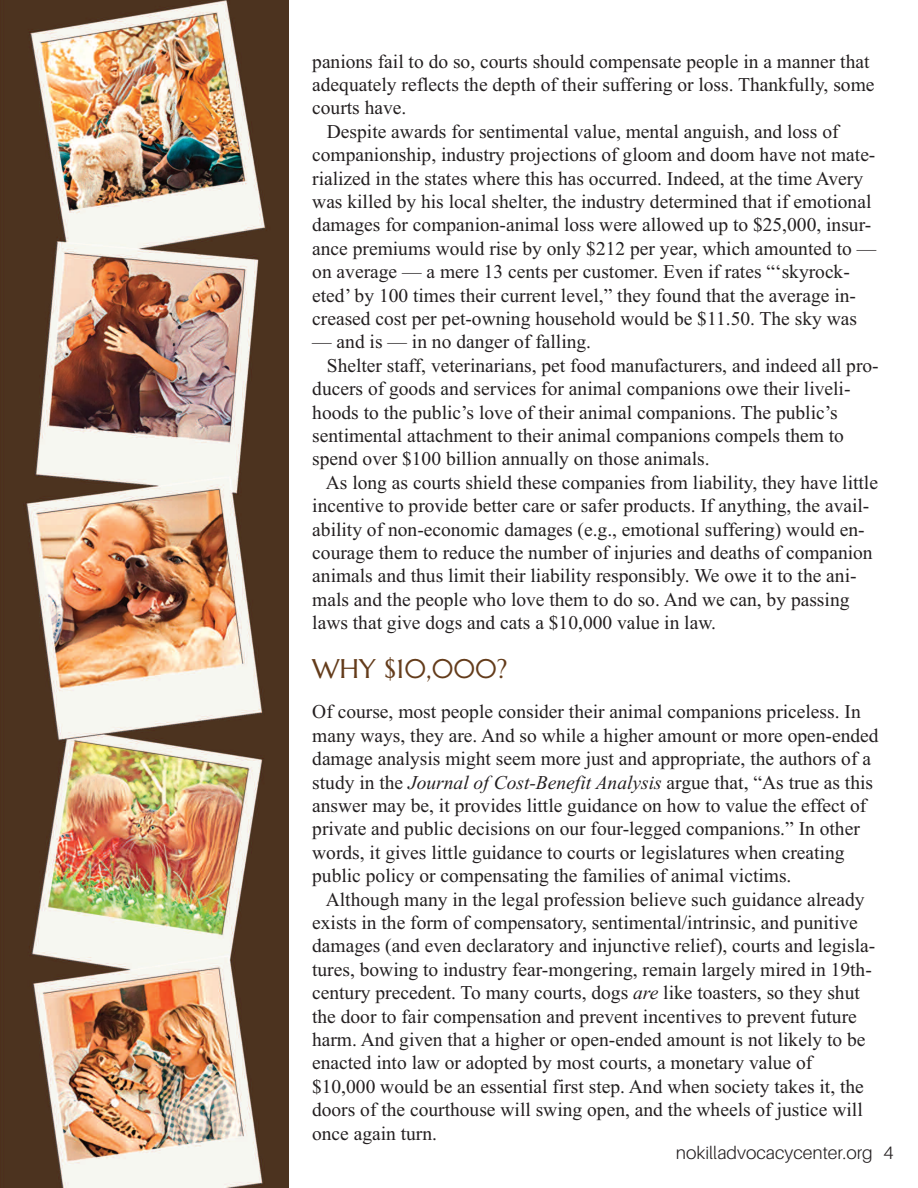
<style>
.page{position:relative;width:918px;height:1188px;background:#fff}
.page>*{position:absolute;margin:0;border:0;box-sizing:border-box;transform-origin:0 0}
.t1{font:27px "Marcellus";color:#643c1b}
.t2{font:19.5px/23.4px "Times New Roman";color:#231f20}
.t3{font:300 18px "Aileron";color:#231f20}
.s1{font-style:italic}
</style>
<div class="page">
<img style="left:0;top:1px;width:289px;height:1186px">
<p class="t2" style="left:312px;top:49px;width:559px">panions fail to do so, courts should compensate people in a manner that</p>
<p class="t2" style="left:312px;top:72px;width:564px">adequately reflects the depth of their suffering or loss. Thankfully, some</p>
<p class="t2" style="left:312px;top:96px;width:96px">courts have.</p>
<p class="t2" style="left:327px;top:119px;width:513px">Despite awards for sentimental value, mental anguish, and loss of</p>
<p class="t2" style="left:312px;top:143px;width:565px">companionship, industry projections of gloom and doom have not mate-</p>
<p class="t2" style="left:312px;top:166px;width:552px">rialized in the states where this has occurred. Indeed, at the time Avery</p>
<p class="t2" style="left:312px;top:189px;width:561px">was killed by his local shelter, the industry determined that if emotional</p>
<p class="t2" style="left:312px;top:213px;width:561px">damages for companion-animal loss were allowed up to $25,000, insur-</p>
<p class="t2" style="left:312px;top:236px;width:566px">ance premiums would rise by only $212 per year, which amounted to —</p>
<p class="t2" style="left:312px;top:260px;width:539px">on average — a mere 13 cents per customer. Even if rates “‘skyrock-</p>
<p class="t2" style="left:312px;top:283px;width:545px">eted’ by 100 times their current level,” they found that the average in-</p>
<p class="t2" style="left:312px;top:306px;width:546px">creased cost per pet-owning household would be $11.50. The sky was</p>
<p class="t2" style="left:312px;top:330px;width:280px">— and is — in no danger of falling.</p>
<p class="t2" style="left:327px;top:353px;width:553px">Shelter staff, veterinarians, pet food manufacturers, and indeed all pro-</p>
<p class="t2" style="left:312px;top:377px;width:540px">ducers of goods and services for animal companions owe their liveli-</p>
<p class="t2" style="left:312px;top:400px;width:527px">hoods to the public’s love of their animal companions. The public’s</p>
<p class="t2" style="left:312px;top:423px;width:533px">sentimental attachment to their animal companions compels them to</p>
<p class="t2" style="left:312px;top:447px;width:399px">spend over $100 billion annually on those animals.</p>
<p class="t2" style="left:326px;top:470px;width:554px">As long as courts shield these companies from liability, they have little</p>
<p class="t2" style="left:312px;top:494px;width:559px">incentive to provide better care or safer products. If anything, the avail-</p>
<p class="t2" style="left:312px;top:517px;width:554px">ability of non-economic damages (e.g., emotional suffering) would en-</p>
<p class="t2" style="left:312px;top:540px;width:562px">courage them to reduce the number of injuries and deaths of companion</p>
<p class="t2" style="left:312px;top:564px;width:546px">animals and thus limit their liability responsibly. We owe it to the ani-</p>
<p class="t2" style="left:312px;top:587px;width:539px">mals and the people who love them to do so. And we can, by passing</p>
<p class="t2" style="left:312px;top:611px;width:405px">laws that give dogs and cats a $10,000 value in law.</p>
<h1 class="t1" style="left:312px;top:653px;width:197px">WHY $10,000?</h1>
<p class="t2" style="left:312px;top:700px;width:568px">Of course, most people consider their animal companions priceless. In many ways, they are. And so while a higher amount or more open-ended damage analysis might seem more just and appropriate, the authors of a study in the <span class="s1">Journal of Cost-Benefit Analysis</span> argue that, “As true as this answer may be, it provides little guidance on how to value the effect of private and public decisions on our four-legged companions.” In other words, it gives little guidance to courts or legislatures when creating public policy or compensating the families of animal victims.</p>
<p class="t2" style="left:312px;top:887px;width:565px;text-indent:14px">Although many in the legal profession believe such guidance already exists in the form of compensatory, sentimental/intrinsic, and punitive damages (and even declaratory and injunctive relief), courts and legisla&shy;tures, bowing to industry fear-mongering, remain largely mired in 19th&shy;century precedent. To many courts, dogs <span class="s1">are</span> like toasters, so they shut the door to fair compensation and prevent incentives to prevent future harm. And given that a higher or open-ended amount is not likely to be enacted into law or adopted by most courts, a monetary value of $10,000 would be an essential first step. And when society takes it, the doors of the courthouse will swing open, and the wheels of justice will once again turn.</p>
<p class="t3" style="left:676px;top:1143px;width:219px">nokilladvocacycenter.org 4</p>
</div>
